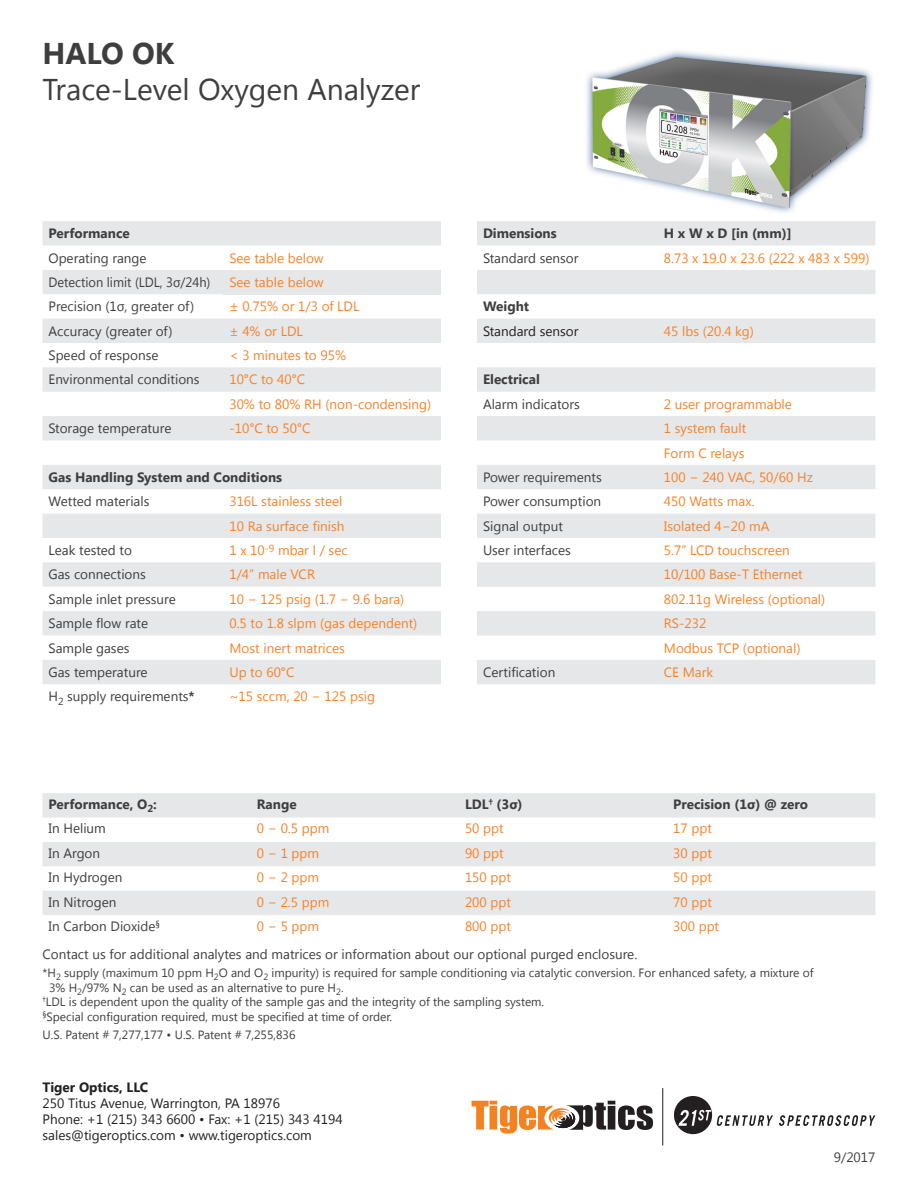
<style>
.page{position:relative;width:918px;height:1188px;background:#fff}
.page>*{position:absolute;margin:0;border:0;box-sizing:border-box;transform-origin:0 0}
.t1{font:30px "Segoe UI";color:#3e3e3f}
.t2{font:700 30px "Segoe UI";color:#3e3e3f}
.t3{font:13.5px "Segoe UI";color:#f58229}
.t4{font:13.5px "Segoe UI";color:#3e3e3f}
.t5{font:13.5px "Segoe UI";color:#231f20}
.t6{font:700 13.5px "Segoe UI";color:#3e3e3f}
.t7{font:13.5px "Segoe UI";color:#3e3e3f;scale:.95 1}
.t8{font:700 13.5px "Segoe UI";color:#231f20}
.t9{font:12px/14.4px "Segoe UI";color:#3e3e3f}
.s1{font-weight:700}
</style>
<div class="page">
<svg style="left:472px;top:1101px;width:181px;height:33px"></svg>
<div style="left:674px;top:1096px;width:38px;height:38px;background:#231f20;border-radius:50%"></div>
<svg style="left:779px;top:1115px;width:96px;height:11px"></svg>
<svg style="left:679px;top:1110px;width:94px;height:16px"></svg>
<hr style="left:662px;top:1088px;width:1px;height:57px;background:#231f20">
<svg style="left:43px;top:221px;width:398px;height:463px;fill:#e8e9eb"></svg>
<div style="left:223px;top:270px;width:218px;height:24px;background:#e6e7e9"></div>
<svg style="left:477px;top:221px;width:398px;height:463px;fill:#e6e7e9"></svg>
<img style="left:586px;top:51px;width:286px;height:162px">
<svg style="left:43px;top:793px;width:832px;height:122px;fill:#e6e7e9"></svg>
<p class="t2" style="left:43px;top:32px;width:133px">HALO OK</p>
<p class="t1" style="left:43px;top:69px;width:379px">Trace-Level Oxygen Analyzer</p>
<p class="t6" style="left:49px;top:224px;width:83px">Performance</p>
<p class="t4" style="left:49px;top:248px;width:100px">Operating range</p>
<p class="t3" style="left:229px;top:248px;width:96px">See table below</p>
<p class="t7" style="left:49px;top:273px;width:172px">Detection limit (LDL, 3σ/24h)</p>
<p class="t3" style="left:229px;top:273px;width:96px">See table below</p>
<p class="t4" style="left:49px;top:297px;width:147px">Precision (1σ, greater of)</p>
<p class="t3" style="left:229px;top:297px;width:132px">± 0.75% or 1/3 of LDL</p>
<p class="t4" style="left:49px;top:322px;width:126px">Accuracy (greater of)</p>
<p class="t3" style="left:229px;top:322px;width:75px">± 4% or LDL</p>
<p class="t4" style="left:49px;top:346px;width:112px">Speed of response</p>
<p class="t3" style="left:229px;top:346px;width:118px">&lt; 3 minutes to 95%</p>
<p class="t4" style="left:49px;top:370px;width:153px">Environmental conditions</p>
<p class="t3" style="left:229px;top:370px;width:77px">10°C to 40°C</p>
<p class="t3" style="left:229px;top:395px;width:203px">30% to 80% RH (non-condensing)</p>
<p class="t4" style="left:49px;top:419px;width:124px">Storage temperature</p>
<p class="t3" style="left:229px;top:419px;width:83px">-10°C to 50°C</p>
<p class="t6" style="left:49px;top:468px;width:235px">Gas Handling System and Conditions</p>
<p class="t4" style="left:49px;top:492px;width:102px">Wetted materials</p>
<p class="t3" style="left:229px;top:492px;width:115px">316L stainless steel</p>
<p class="t3" style="left:229px;top:517px;width:117px">10 Ra surface finish</p>
<p class="t4" style="left:49px;top:541px;width:85px">Leak tested to</p>
<p class="t3" style="left:229px;top:541px;width:120px">1 x 10<sup>-9</sup> mbar l / sec</p>
<p class="t4" style="left:49px;top:565px;width:99px">Gas connections</p>
<p class="t3" style="left:229px;top:565px;width:87px">1/4” male VCR</p>
<p class="t4" style="left:49px;top:590px;width:129px">Sample inlet pressure</p>
<p class="t3" style="left:229px;top:590px;width:176px">10 − 125 psig (1.7 − 9.6 bara)</p>
<p class="t4" style="left:49px;top:614px;width:101px">Sample flow rate</p>
<p class="t3" style="left:229px;top:614px;width:189px">0.5 to 1.8 slpm (gas dependent)</p>
<p class="t4" style="left:49px;top:638px;width:82px">Sample gases</p>
<p class="t3" style="left:229px;top:638px;width:117px">Most inert matrices</p>
<p class="t4" style="left:49px;top:663px;width:101px">Gas temperature</p>
<p class="t3" style="left:229px;top:663px;width:66px">Up to 60°C</p>
<p class="t4" style="left:49px;top:687px;width:148px">H<sub>2</sub> supply requirements<span class="s1">*</span></p>
<p class="t3" style="left:229px;top:687px;width:147px">~15 sccm, 20 − 125 psig</p>
<p class="t6" style="left:483px;top:224px;width:75px">Dimensions</p>
<p class="t6" style="left:664px;top:224px;width:129px">H x W x D [in (mm)]</p>
<p class="t4" style="left:483px;top:248px;width:97px">Standard sensor</p>
<p class="t3" style="left:664px;top:248px;width:207px">8.73 x 19.0 x 23.6 (222 x 483 x 599)</p>
<p class="t6" style="left:483px;top:297px;width:48px">Weight</p>
<p class="t5" style="left:483px;top:322px;width:97px">Standard sensor</p>
<p class="t3" style="left:664px;top:322px;width:91px">45 lbs (20.4 kg)</p>
<p class="t6" style="left:483px;top:370px;width:58px">Electrical</p>
<p class="t4" style="left:483px;top:395px;width:98px">Alarm indicators</p>
<p class="t3" style="left:664px;top:395px;width:130px">2 user programmable</p>
<p class="t3" style="left:664px;top:419px;width:84px">1 system fault</p>
<p class="t3" style="left:664px;top:443px;width:82px">Form C relays</p>
<p class="t4" style="left:483px;top:468px;width:120px">Power requirements</p>
<p class="t3" style="left:664px;top:468px;width:150px">100 − 240 VAC, 50/60 Hz</p>
<p class="t4" style="left:483px;top:492px;width:120px">Power consumption</p>
<p class="t3" style="left:664px;top:492px;width:92px">450 Watts max.</p>
<p class="t4" style="left:483px;top:517px;width:82px">Signal output</p>
<p class="t3" style="left:664px;top:517px;width:107px">Isolated 4−20 mA</p>
<p class="t4" style="left:483px;top:541px;width:89px">User interfaces</p>
<p class="t3" style="left:664px;top:541px;width:127px">5.7” LCD touchscreen</p>
<p class="t3" style="left:664px;top:565px;width:140px">10/100 Base-T Ethernet</p>
<p class="t3" style="left:664px;top:590px;width:163px">802.11g Wireless (optional)</p>
<p class="t3" style="left:664px;top:614px;width:44px">RS-232</p>
<p class="t3" style="left:664px;top:638px;width:138px">Modbus TCP (optional)</p>
<p class="t4" style="left:483px;top:663px;width:74px">Certification</p>
<p class="t3" style="left:664px;top:663px;width:51px">CE Mark</p>
<p class="t6" style="left:49px;top:795px;width:110px">Performance, O<sub>2</sub>:</p>
<p class="t6" style="left:257px;top:795px;width:41px">Range</p>
<p class="t6" style="left:465px;top:795px;width:59px">LDL<sup>†</sup> (3σ)</p>
<p class="t6" style="left:673px;top:795px;width:136px">Precision (1σ) @ zero</p>
<p class="t4" style="left:49px;top:819px;width:59px">In Helium</p>
<p class="t3" style="left:257px;top:819px;width:74px">0 − 0.5 ppm</p>
<p class="t3" style="left:465px;top:819px;width:40px">50 ppt</p>
<p class="t3" style="left:673px;top:819px;width:40px">17 ppt</p>
<p class="t4" style="left:49px;top:844px;width:53px">In Argon</p>
<p class="t3" style="left:257px;top:844px;width:64px">0 − 1 ppm</p>
<p class="t3" style="left:465px;top:844px;width:40px">90 ppt</p>
<p class="t3" style="left:673px;top:844px;width:40px">30 ppt</p>
<p class="t4" style="left:49px;top:868px;width:76px">In Hydrogen</p>
<p class="t3" style="left:257px;top:868px;width:64px">0 − 2 ppm</p>
<p class="t3" style="left:465px;top:868px;width:47px">150 ppt</p>
<p class="t3" style="left:673px;top:868px;width:40px">50 ppt</p>
<p class="t4" style="left:49px;top:892px;width:69px">In Nitrogen</p>
<p class="t3" style="left:257px;top:892px;width:74px">0 − 2.5 ppm</p>
<p class="t3" style="left:465px;top:892px;width:47px">200 ppt</p>
<p class="t3" style="left:673px;top:892px;width:40px">70 ppt</p>
<p class="t4" style="left:49px;top:917px;width:113px">In Carbon Dioxide<sup>§</sup></p>
<p class="t3" style="left:257px;top:917px;width:64px">0 − 5 ppm</p>
<p class="t3" style="left:465px;top:917px;width:47px">800 ppt</p>
<p class="t3" style="left:673px;top:917px;width:47px">300 ppt</p>
<p class="t4" style="left:43px;top:944px;width:596px">Contact us for additional analytes and matrices or information about our optional purged enclosure.</p>
<p class="t9" style="left:49px;top:965px;width:766px;text-indent:-7px">*H<sub>2</sub> supply (maximum 10 ppm H<sub>2</sub>O and O<sub>2</sub> impurity) is required for sample conditioning via catalytic conversion. For enhanced safety, a mixture of<br>3% H<sub>2</sub>/97% N<sub>2</sub> can be used as an alternative to pure H<sub>2</sub>.</p>
<p class="t9" style="left:43px;top:994px;width:503px"><sup>†</sup>LDL is dependent upon the quality of the sample gas and the integrity of the sampling system.</p>
<p class="t9" style="left:43px;top:1009px;width:351px"><sup>§</sup>Special configuration required, must be specified at time of order.</p>
<p class="t9" style="left:43px;top:1027px;width:255px">U.S. Patent # 7,277,177 • U.S. Patent # 7,255,836</p>
<p class="t8" style="left:43px;top:1077px;width:107px">Tiger Optics, LLC</p>
<p class="t5" style="left:43px;top:1094px;width:239px">250 Titus Avenue, Warrington, PA 18976</p>
<p class="t5" style="left:43px;top:1110px;width:302px">Phone: +1 (215) 343 6600 • Fax: +1 (215) 343 4194</p>
<p class="t5" style="left:43px;top:1126px;width:271px">sales@tigeroptics.com • www.tigeroptics.com</p>
<p class="t4" style="left:834px;top:1147px;width:43px">9/2017</p>
</div>
